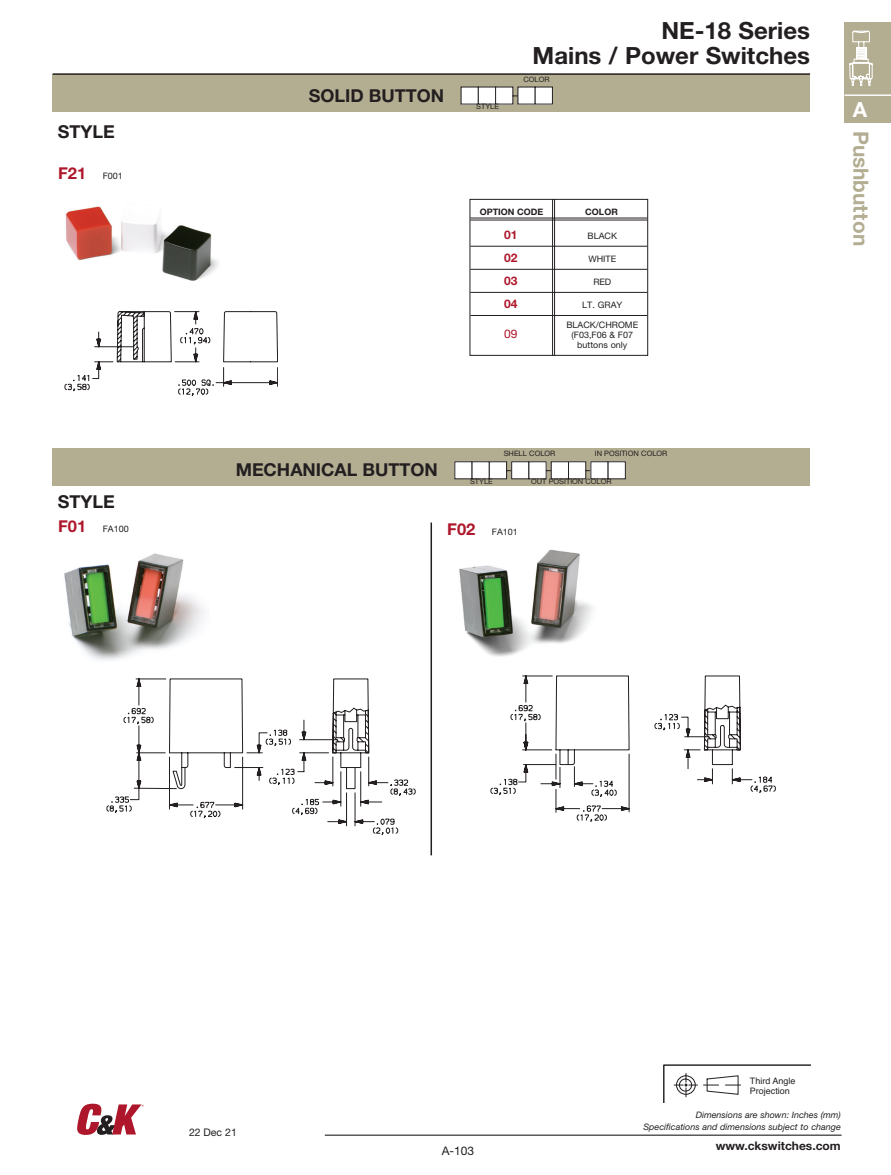
<style>
.page{position:relative;width:891px;height:1175px;background:#fff}
.page>*{position:absolute;margin:0;border:0;box-sizing:border-box;transform-origin:0 0}
.t1{font:700 23.7px/25.2px "Helvetica Neue LT Std";color:#231f20;text-align:right}
.t2{font:700 21px "Helvetica Neue";color:#b3ad92}
.t3{font:700 20.7px "Helvetica Neue";color:#fff}
.t4{font:700 17.85px "Helvetica Neue LT Std";color:#231f20}
.t5{font:700 11.85px "Helvetica Neue LT Std";color:#231f20}
.t6{font:700 11.85px "Helvetica Neue LT Std";color:#ae172b}
.t7{font:11.85px "Helvetica Neue LT Std";color:#231f20}
.t8{font:11.85px "Helvetica Neue LT Std";color:#ae172b}
.t9{font:10.5px "Helvetica Neue LT Std";color:#231f20}
.t10{font:8.85px/19.4px "Helvetica Neue LT Std";color:#231f20;text-align:center}
.t11{font:italic 8.85px/11.9px "Helvetica Neue LT Std";color:#231f20;text-align:right}
.t12{font:8.85px/10.6px "Helvetica";color:#231f20}
.t13{font:700 8.85px "Helvetica Neue LT Std";color:#231f20}
.t14{font:7.35px "Helvetica Neue LT Std";color:#231f20}
.s1{font-weight:700;font-size:16.35px;color:#ae172b}
</style>
<div class="page">
<hr style="left:325px;top:1134px;width:517px;height:1px;background:#57585a">
<div style="left:845px;top:22px;width:46px;height:101px;background:#b3ad92"></div>
<hr style="left:845px;top:94px;width:46px;height:2px;background:#fff">
<svg style="left:849px;top:30px;width:24px;height:56px"></svg>
<svg style="left:77px;top:1103px;width:67px;height:31px"></svg>
<hr style="left:470px;top:217px;width:177px;height:1px;background:#231f20">
<hr style="left:470px;top:219px;width:177px;height:1px;background:#231f20">
<hr style="left:470px;top:246px;width:177px;height:1px;background:#231f20">
<hr style="left:470px;top:269px;width:177px;height:1px;background:#231f20">
<hr style="left:470px;top:292px;width:177px;height:1px;background:#231f20">
<hr style="left:470px;top:315px;width:177px;height:1px;background:#231f20">
<div style="left:470px;top:199px;width:178px;height:157px;border:1px solid #231f20"></div>
<hr style="left:554px;top:199px;width:1px;height:157px;background:#231f20">
<hr style="left:552px;top:199px;width:1px;height:157px;background:#231f20">
<svg style="left:663px;top:1064px;width:147px;height:38px"></svg>
<div style="left:53px;top:74px;width:757px;height:37px;background:#b3ad92"></div>
<div style="left:461px;top:87px;width:17px;height:17px;background:#fff"></div>
<div style="left:478px;top:87px;width:18px;height:17px;background:#fff"></div>
<div style="left:478px;top:87px;width:18px;height:17px;border:1px solid #231f20"></div>
<svg style="left:495px;top:87px;width:23px;height:17px"></svg>
<div style="left:518px;top:87px;width:17px;height:17px;background:#fff"></div>
<div style="left:535px;top:87px;width:17px;height:17px;background:#fff"></div>
<div style="left:535px;top:87px;width:18px;height:17px;border:1px solid #231f20"></div>
<div style="left:53px;top:449px;width:757px;height:37px;background:#b3ad92"></div>
<div style="left:455px;top:462px;width:17px;height:17px;background:#fff"></div>
<div style="left:454px;top:461px;width:18px;height:18px;border:1px solid #231f20"></div>
<div style="left:472px;top:462px;width:17px;height:17px;background:#fff"></div>
<div style="left:472px;top:461px;width:18px;height:18px;border:1px solid #231f20"></div>
<svg style="left:489px;top:461px;width:22px;height:18px"></svg>
<div style="left:512px;top:462px;width:17px;height:17px;background:#fff"></div>
<div style="left:511px;top:461px;width:18px;height:18px;border:1px solid #231f20"></div>
<svg style="left:528px;top:461px;width:23px;height:18px"></svg>
<div style="left:551px;top:462px;width:18px;height:17px;background:#fff"></div>
<div style="left:551px;top:461px;width:18px;height:18px;border:1px solid #231f20"></div>
<svg style="left:568px;top:461px;width:23px;height:18px"></svg>
<div style="left:591px;top:462px;width:17px;height:17px;background:#fff"></div>
<div style="left:591px;top:461px;width:17px;height:18px;border:1px solid #231f20"></div>
<div style="left:608px;top:462px;width:17px;height:17px;background:#fff"></div>
<div style="left:608px;top:461px;width:18px;height:18px;border:1px solid #231f20"></div>
<svg style="left:106px;top:678px;width:310px;height:157px"></svg>
<svg style="left:491px;top:675px;width:285px;height:146px"></svg>
<svg style="left:65px;top:311px;width:213px;height:85px"></svg>
<img style="left:64px;top:553px;width:140px;height:108px">
<img style="left:459px;top:549px;width:134px;height:108px">
<img style="left:65px;top:206px;width:154px;height:75px">
<hr style="left:431px;top:522px;width:1px;height:333px;background:#231f20">
<hr style="left:53px;top:73px;width:757px;height:2px;background:#231f20">
<h3 class="t4" style="left:58px;top:120px;width:59px">STYLE</h3>
<p class="t10" style="left:58px;top:166px;width:66px"><span class="s1">F21</span> F001</p>
<h3 class="t4" style="left:58px;top:491px;width:59px">STYLE</h3>
<p class="t10" style="left:58px;top:519px;width:72px"><span class="s1">F01</span> FA100</p>
<h1 class="t1" style="left:533px;top:18px;width:279px">NE-18 Series<br>Mains / Power Switches</h1>
<h3 class="t4" style="left:309px;top:84px;width:137px">SOLID BUTTON</h3>
<p class="t14" style="left:476px;top:102px;width:24px">STYLE</p>
<p class="t14" style="left:523px;top:75px;width:28px">COLOR</p>
<p class="t13" style="left:480px;top:206px;width:65px">OPTION CODE</p>
<p class="t13" style="left:585px;top:206px;width:34px">COLOR</p>
<h3 class="t6" style="left:504px;top:227px;width:15px">01</h3>
<p class="t10" style="left:588px;top:226px;width:31px">BLACK</p>
<h3 class="t6" style="left:504px;top:251px;width:15px">02</h3>
<p class="t10" style="left:588px;top:249px;width:29px">WHITE</p>
<h3 class="t6" style="left:504px;top:274px;width:15px">03</h3>
<p class="t10" style="left:593px;top:272px;width:19px">RED</p>
<h3 class="t6" style="left:504px;top:297px;width:15px">04</h3>
<p class="t10" style="left:566px;top:295px;width:73px">LT. GRAY<br>BLACK/CHROME</p>
<h3 class="t8" style="left:504px;top:327px;width:15px">09</h3>
<p class="t10" style="left:572px;top:330px;width:63px;line-height:10.4px">(F03,F06 &amp; F07 buttons only</p>
<h3 class="t4" style="left:236px;top:459px;width:204px">MECHANICAL BUTTON</h3>
<p class="t14" style="left:504px;top:448px;width:53px">SHELL COLOR</p>
<p class="t14" style="left:595px;top:448px;width:74px">IN POSITION COLOR</p>
<p class="t14" style="left:470px;top:476px;width:24px">STYLE</p>
<p class="t14" style="left:531px;top:476px;width:82px">OUT POSITION COLOR</p>
<p class="t10" style="left:447px;top:521px;width:72px"><span class="s1">F02</span> FA101</p>
<h3 class="t3" style="left:853px;top:96px;width:16px">A</h3>
<h2 class="t2" style="left:874px;top:131px;width:116px;rotate:90deg">Pushbutton</h2>
<p class="t9" style="left:189px;top:1125px;width:49px">22 Dec 21</p>
<h3 class="t7" style="left:442px;top:1143px;width:34px">A-103</h3>
<p class="t12" style="left:750px;top:1075px;width:47px">Third Angle<br>Projection</p>
<p class="t11" style="left:643px;top:1108px;width:199px">Dimensions are shown: Inches (mm)<br>Specifications and dimensions subject to change</p>
<h3 class="t5" style="left:716px;top:1138px;width:127px">www.ckswitches.com</h3>
</div>
